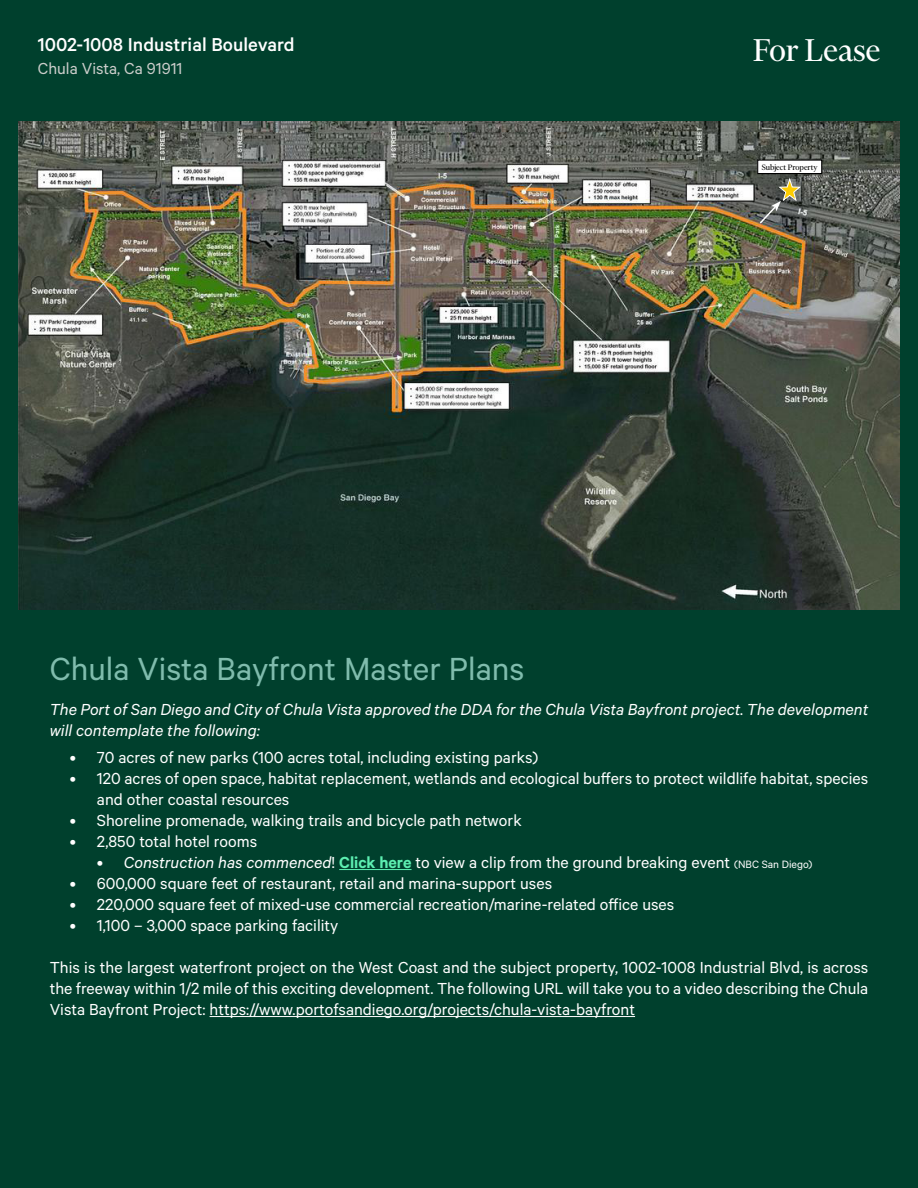
<style>
.page{position:relative;width:918px;height:1188px;background:#00402d}
.page>*{position:absolute;margin:0;border:0;box-sizing:border-box;transform-origin:0 0}
.t1{font:36px "Calibre";color:#80bcad}
.t2{font:36px "Financier Display";color:#fff}
.t3{font:500 21px "Calibre";color:#fff}
.t4{font:18px/21px "Calibre";color:#fff}
.t5{font:italic 18px/21px "Calibre";color:#fff}
.t6{font:18px "Calibre";color:#cbcdca}
.t7{font:9px "Financier Display";color:#000}
.s1{font-style:italic}
.s2{font-weight:600;color:#5defb1}
.s3{font-size:12px}
</style>
<div class="page">
<img style="left:19px;top:122px;width:880px;height:487px">
<hr style="left:339px;top:869px;width:73px;height:1px;background:#5defb1">
<hr style="left:210px;top:1016px;width:425px;height:1px;background:#fff">
<div style="left:758px;top:160px;width:64px;height:14px;background:#fff"></div>
<div style="left:757px;top:160px;width:65px;height:14px;border:1px solid #000"></div>
<svg style="left:758px;top:178px;width:44px;height:47px;background:#696a5e"></svg>
<p class="t3" style="left:38px;top:33px;width:258px">1002-1008 Industrial Boulevard</p>
<p class="t6" style="left:38px;top:58px;width:146px">Chula Vista, Ca 91911</p>
<h1 class="t2" style="left:753px;top:32px;width:129px">For Lease</h1>
<p class="t7" style="left:762px;top:162px;width:58px">Subject Property</p>
<h1 class="t1" style="left:50px;top:648px;width:476px">Chula Vista Bayfront Master Plans</h1>
<p class="t5" style="left:50px;top:698px;width:820px">The Port of San Diego and City of Chula Vista approved the DDA for the Chula Vista Bayfront project. The development will contemplate the following:</p>
<p class="t4" style="left:70px;top:747px;width:470px">• 70 acres of new parks (100 acres total, including existing parks)</p>
<p class="t4" style="left:97px;top:768px;width:773px;text-indent:-27px">• 120 acres of open space, habitat replacement, wetlands and ecological buffers to protect wildlife habitat, species and other coastal resources</p>
<p class="t4" style="left:70px;top:810px;width:453px">• Shoreline promenade, walking trails and bicycle path network</p>
<p class="t4" style="left:70px;top:831px;width:189px">• 2,850 total hotel rooms</p>
<p class="t4" style="left:97px;top:852px;width:717px"><span class="s1">• Construction has commenced</span>! <span class="s2">Click here</span> to view a clip from the ground breaking event <span class="s3">(NBC San Diego)</span></p>
<p class="t4" style="left:70px;top:873px;width:484px">• 600,000 square feet of restaurant, retail and marina-support uses</p>
<p class="t4" style="left:70px;top:894px;width:606px">• 220,000 square feet of mixed-use commercial recreation/marine-related office uses</p>
<p class="t4" style="left:70px;top:915px;width:270px">• 1,100 – 3,000 space parking facility</p>
<p class="t4" style="left:50px;top:957px;width:820px;text-align:justify">This is the largest waterfront project on the West Coast and the subject property, 1002-1008 Industrial Blvd, is across the freeway within 1/2 mile of this exciting development. The following URL will take you to a video describing the Chula Vista Bayfront Project: https://www.portofsandiego.org/projects/chula-vista-bayfront</p>
</div>
